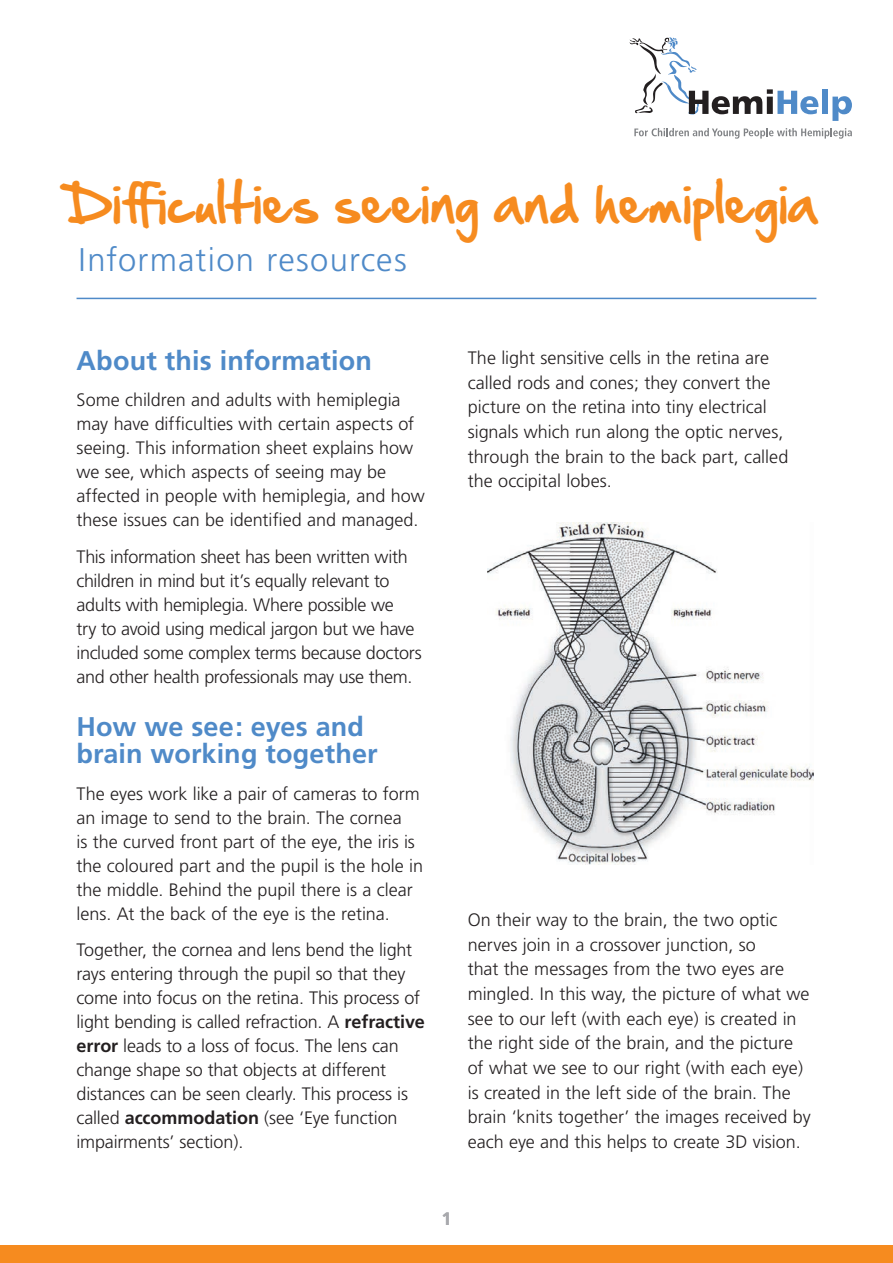
<style>
.page{position:relative;width:893px;height:1263px;background:#fff}
.page>*{position:absolute;margin:0;border:0;box-sizing:border-box;transform-origin:0 0}
.t1{font:48px "Hand Of Sean";letter-spacing:-.005em;color:#f68b1f}
.t2{font:300 32.7px "Frutiger";letter-spacing:.035em;color:#4f8ac8}
.t3{font:700 27px/27px "Frutiger";letter-spacing:.005em;color:#4f8ac8}
.t4{font:300 18px/24px "Frutiger";letter-spacing:-.005em;color:#231f20}
.t5{font:700 18px "Frutiger";color:#a8a9ad}
.s1{font-weight:700}
</style>
<div class="page">
<div style="left:0;top:1246px;width:893px;height:17px;background:#f68b1f"></div>
<svg style="left:629px;top:37px;width:189px;height:78px"></svg>
<div style="left:822px;top:89px;width:6px;height:25px;background:#4f8ac8"></div>
<svg style="left:832px;top:96px;width:20px;height:25px"></svg>
<svg style="left:634px;top:128px;width:218px;height:11px"></svg>
<hr style="left:77px;top:298px;width:739px;height:1px;background:#4f8ac8">
<img style="left:487px;top:522px;width:326px;height:342px">
<h1 class="t1" style="left:66px;top:160px;width:752px">Difficulties seeing and hemiplegia</h1>
<h2 class="t2" style="left:79px;top:241px;width:330px">Information resources</h2>
<h3 class="t3" style="left:77px;top:347px;width:297px">About this information</h3>
<p class="t4" style="left:77px;top:388px;width:350px">Some children and adults with hemiplegia may have difficulties with certain aspects of seeing. This information sheet explains how we see, which aspects of seeing may be affected in people with hemiplegia, and how these issues can be identified and managed.</p>
<p class="t4" style="left:77px;top:545px;width:347px">This information sheet has been written with children in mind but it’s equally relevant to adults with hemiplegia. Where possible we<br>try to avoid using medical jargon but we have included some complex terms because doctors and other health professionals may use them.</p>
<h3 class="t3" style="left:77px;top:713px;width:303px">How we see: eyes and brain working together</h3>
<p class="t4" style="left:77px;top:781px;width:348px">The eyes work like a pair of cameras to form an image to send to the brain. The cornea<br>is the curved front part of the eye, the iris is the coloured part and the pupil is the hole in the middle. Behind the pupil there is a clear lens. At the back of the eye is the retina.</p>
<p class="t4" style="left:77px;top:938px;width:350px">Together, the cornea and lens bend the light rays entering through the pupil so that they come into focus on the retina. This process of light bending is called refraction. A <span class="s1">refractive error</span> leads to a loss of focus. The lens can change shape so that objects at different distances can be seen clearly. This process is called <span class="s1">accommodation</span> (see ‘Eye function impairments’ section).</p>
<p class="t4" style="left:468px;top:345px;width:322px;line-height:24.6px">The light sensitive cells in the retina are called rods and cones; they convert the picture on the retina into tiny electrical signals which run along the optic nerves, through the brain to the back part, called the occipital lobes.</p>
<p class="t4" style="left:468px;top:907px;width:344px;line-height:24.6px">On their way to the brain, the two optic nerves join in a crossover junction, so<br>that the messages from the two eyes are mingled. In this way, the picture of what we see to our left (with each eye) is created in the right side of the brain, and the picture of what we see to our right (with each eye) is created in the left side of the brain. The brain ‘knits together’ the images received by each eye and this helps to create 3D vision.</p>
<p class="t5" style="left:441px;top:1208px;width:12px">1</p>
</div>
